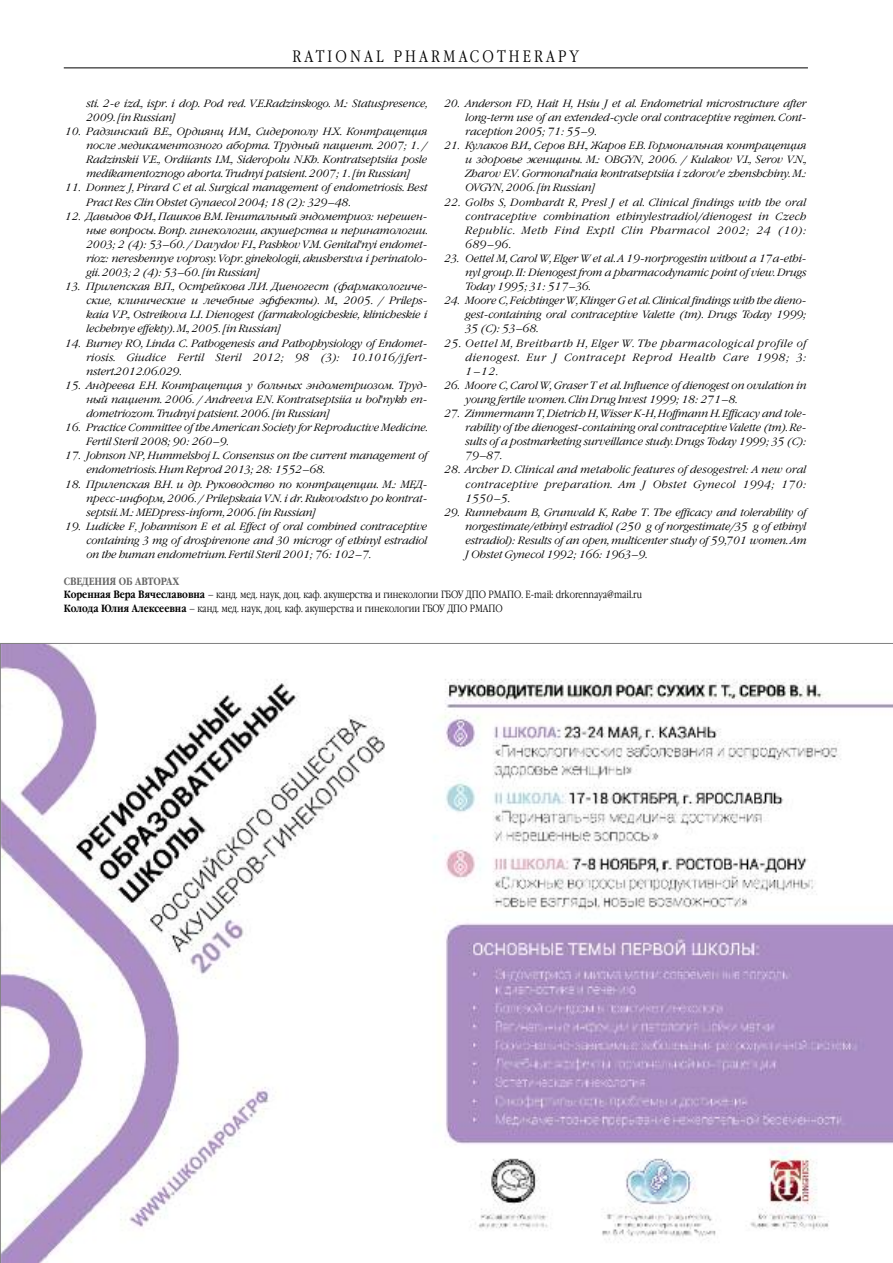
<style>
.page{position:relative;width:893px;height:1263px;background:#fff}
.page>*{position:absolute;margin:0;border:0;box-sizing:border-box;transform-origin:0 0}
.t1{font:300 16.5px "Garamond Narrow C";letter-spacing:.195em;color:#000}
.t2{font:italic 300 10.5px/14.1px "Garamond C";color:#000;text-align:justify}
.t3{font:300 10.5px/13.5px "Garamond Narrow C";color:#000}
.s1{font-weight:700;color:#666}
.s2{font-weight:700}
</style>
<div class="page">
<hr style="left:64px;top:68px;width:744px;height:1px;background:#000">
<svg style="left:0;top:643px;width:893px;height:620px"></svg>
<h1 class="t1" style="left:292px;top:47px;width:288px">RATIONAL PHARMACOTHERAPY</h1>
<p class="t2" style="left:86px;top:97px;width:342px">sti. 2-e izd., ispr. i dop. Pod red. V.E.Radzinskogo. M.: Statuspresence,<br>2009. [in Russian]</p>
<p class="t2" style="left:86px;top:125px;width:342px;text-indent:-21px">10. Радзинский В.Е., Ордиянц И.М., Сидерополу Н.Х. Контрацепция после медикаментозного аборта. Трудный пациент. 2007; 1. / Radzinskii V.E., Ordiiants I.M., Sideropolu N.Kh. Kontratseptsiia posle medikamentoznogo aborta. Trudnyi patsient. 2007; 1. [in Russian]</p>
<p class="t2" style="left:86px;top:181px;width:342px;text-indent:-21px">11. Donnez J, Pirard C et al. Surgical management of endometriosis. Best<br>Pract Res Clin Obstet Gynaecol 2004; 18 (2): 329–48.</p>
<p class="t2" style="left:86px;top:209px;width:342px;text-indent:-21px">12. Давыдов Ф.И., Пашков В.М. Генитальный эндометриоз: нерешен&shy;ные вопросы. Вопр. гинекологии, акушерства и перинатологии.<br>2003; 2 (4): 53–60. / Davydov F.I., Pashkov V.M. Genital'nyi endomet&shy;rioz: nereshennye voprosy. Vopr. ginekologii, akusherstva i perinatolo&shy;gii. 2003; 2 (4): 53–60. [in Russian]</p>
<p class="t2" style="left:86px;top:280px;width:342px;text-indent:-21px">13. Прилепская В.П., Острейкова Л.И. Диеногест (фармакологиче&shy;ские, клинические и лечебные эффекты). М., 2005. / Prileps&shy;kaia V.P., Ostreikova L.I. Dienogest (farmakologicheskie, klinicheskie i lechebnye effekty). M., 2005. [in Russian]</p>
<p class="t2" style="left:86px;top:336px;width:342px;text-indent:-21px">14. Burney RO, Linda C. Pathogenesis and Pathophysiology of Endomet&shy;riosis. Giudice Fertil Steril 2012; 98 (3): 10.1016/j.fert&shy;nstert.2012.06.029.</p>
<p class="t2" style="left:86px;top:379px;width:342px;text-indent:-21px">15. Андреева Е.Н. Контрацепция у больных эндометриозом. Труд&shy;ный пациент. 2006. / Andreeva E.N. Kontratseptsiia u bol'nykh en&shy;dometriozom. Trudnyi patsient. 2006. [in Russian]</p>
<p class="t2" style="left:86px;top:421px;width:342px;text-indent:-21px">16. Practice Committee of the American Society for Reproductive Medicine.<br>Fertil Steril 2008; 90: 260–9.</p>
<p class="t2" style="left:86px;top:449px;width:342px;text-indent:-21px">17. Johnson NP, Hummelshoj L. Consensus on the current management of endometriosis. Hum Reprod 2013; 28: 1552–68.</p>
<p class="t2" style="left:86px;top:477px;width:342px;text-indent:-21px">18. Прилепская В.Н. и др. Руководство по контрацепции. М.: МЕД&shy;пресс-информ, 2006. / Prilepskaia V.N. i dr. Rukovodstvo po kontrat&shy;septsii. M.: MEDpress-inform, 2006. [in Russian]</p>
<p class="t2" style="left:86px;top:520px;width:342px;text-indent:-21px">19. Ludicke F, Johannison E et al. Effect of oral combined contraceptive containing 3 mg of drospirenone and 30 microgr of ethinyl estradiol on the human endometrium. Fertil Steril 2001; 76: 102–7.</p>
<p class="t2" style="left:466px;top:97px;width:342px;text-indent:-21px">20. Anderson FD, Hait H, Hsiu J et al. Endometrial microstructure after long-term use of an extended-cycle oral contraceptive regimen. Cont&shy;raception 2005; 71: 55–9.</p>
<p class="t2" style="left:466px;top:139px;width:342px;text-indent:-21px">21. Кулаков В.И., Серов В.Н., Жаров Е.В. Гормональная контрацепция и здоровье женщины. М.: OВGYN, 2006. / Kulakov V.I., Serov V.N., Zharov E.V. Gormonal'naia kontratseptsiia i zdorov'e zhenshchiny. M.:<br>OVGYN, 2006. [in Russian]</p>
<p class="t2" style="left:466px;top:195px;width:342px;text-indent:-21px">22. Golbs S, Domhardt R, Presl J et al. Clinical findings with the oral contraceptive combination ethinylestradiol/dienogest in Czech Republic. Meth Find Exptl Clin Pharmacol 2002; 24 (10):<br>689–96.</p>
<p class="t2" style="left:466px;top:252px;width:342px;text-indent:-21px">23. Oettel M, Carol W, Elger W et al. A 19-norprogestin without a 17a-ethi&shy;nyl group. II: Dienogest from a pharmacodynamic point of view. Drugs Today 1995; 31: 517–36.</p>
<p class="t2" style="left:466px;top:294px;width:342px;text-indent:-21px">24. Moore C, Feichtinger W, Klinger G et al. Clinical findings with the dieno&shy;gest-containing oral contraceptive Valette (tm). Drugs Today 1999; 35 (C): 53–68.</p>
<p class="t2" style="left:466px;top:336px;width:342px;text-indent:-21px">25. Oettel M, Breitbarth H, Elger W. The pharmacological profile of dienogest. Eur J Contracept Reprod Health Care 1998; 3:<br>1–12.</p>
<p class="t2" style="left:466px;top:379px;width:342px;text-indent:-21px">26. Moore C, Carol W, Grаser T et al. Influence of dienogest on ovulation in young fertile women. Clin Drug Invest 1999; 18: 271–8.</p>
<p class="t2" style="left:466px;top:407px;width:342px;text-indent:-21px">27. Zimmermann T, Dietrich H, Wisser K-H, Hoffmann H. Efficacy and tole&shy;rability of the dienogest-containing oral contraceptive Valette (tm). Re&shy;sults of a postmarketing surveillance study. Drugs Today 1999; 35 (C):<br>79–87.</p>
<p class="t2" style="left:466px;top:463px;width:342px;text-indent:-21px">28. Archer D. Clinical and metabolic features of desogestrel: A new oral contraceptive preparation. Am J Obstet Gynecol 1994; 170:<br>1550–5.</p>
<p class="t2" style="left:466px;top:505px;width:342px;text-indent:-21px">29. Runnebaum B, Grunwald K, Rabe T. The efficacy and tolerability of norgestimate/ethinyl estradiol (250 g of norgestimate/35 g of ethinyl estradiol): Results of an open, multicenter study of 59,701 women. Am J Obstet Gynecol 1992; 166: 1963–9.</p>
<p class="t3" style="left:64px;top:575px;width:580px"><span class="s1">СВЕДЕНИЯ ОБ АВТОРАХ<br></span><span class="s2">Коренная Вера Вячеславовна</span> – канд. мед. наук, доц. каф. акушерства и гинекологии ГБОУ ДПО РМАПО. E-mail: drkorennaya@mail.ru<br><span class="s2">Колода Юлия Алексеевна</span> – канд. мед. наук, доц. каф. акушерства и гинекологии ГБОУ ДПО РМАПО</p>
</div>
